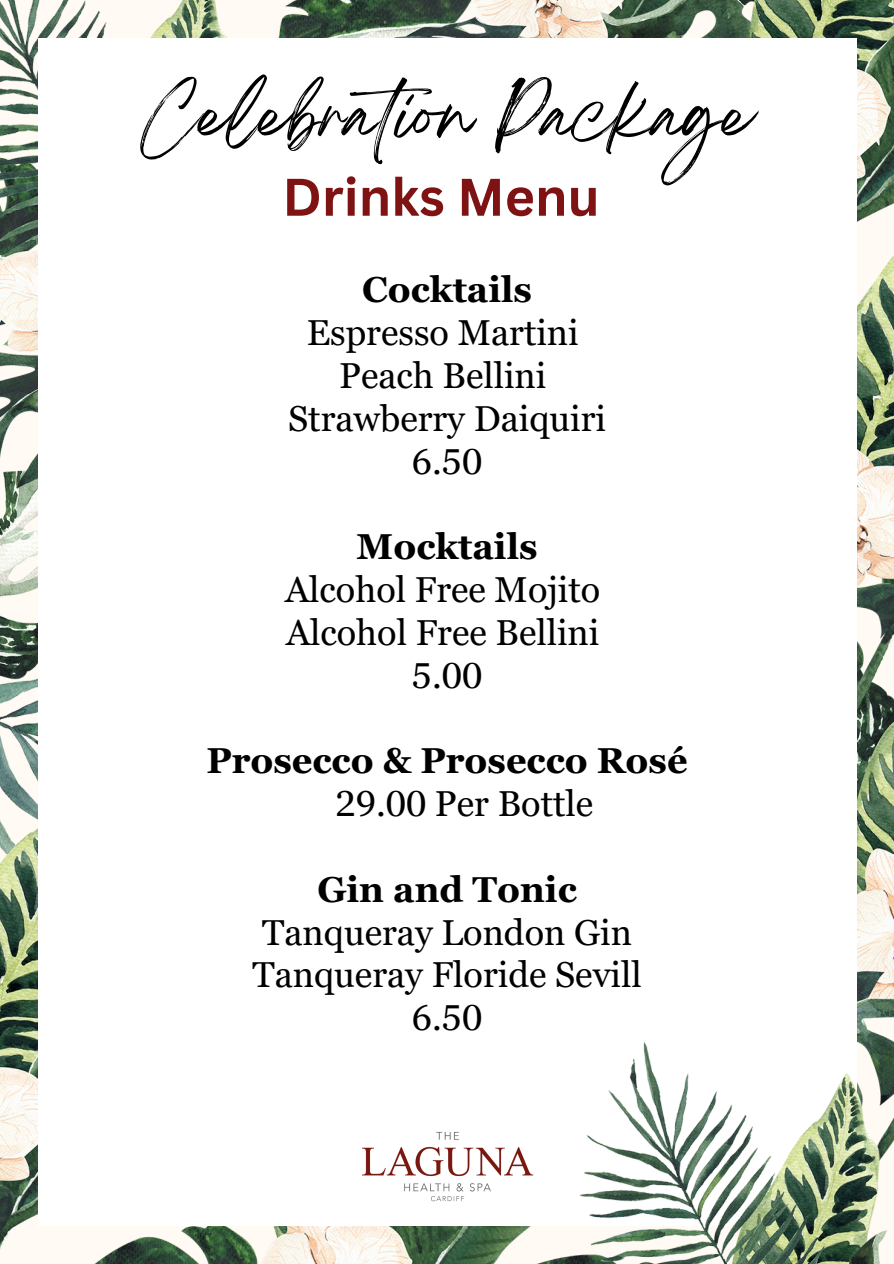
<style>
.page{position:relative;width:894px;height:1264px;background:#fff}
.page>*{position:absolute;margin:0;border:0;box-sizing:border-box;transform-origin:0 0}
.t1{font:58.5px "Breathing";color:#000}
.t2{font:700 51.6px "Canva Sans";color:#7f1212}
.t3{font:36px "Georgia Pro";color:#000}
.t4{font:700 36px "Georgia Pro";color:#000}
</style>
<div class="page">
<img style="left:516px;top:0;width:377px;height:180px">
<img style="left:0;top:520px;width:38px;height:261px">
<img style="left:0;top:781px;width:38px;height:482px">
<img style="left:857px;top:764px;width:36px;height:277px">
<img style="left:38px;top:1226px;width:409px;height:37px">
<img style="left:857px;top:180px;width:36px;height:584px">
<img style="left:0;top:0;width:516px;height:520px">
<div style="left:38px;top:38px;width:817px;height:1188px;background:#fff"></div>
<img style="left:447px;top:1041px;width:446px;height:222px">
<img style="left:362px;top:1126px;width:173px;height:79px">
<p class="t1" style="left:141px;top:97px;width:613px">Celebration Package</p>
<p class="t2" style="left:282px;top:161px;width:319px">Drinks Menu</p>
<p class="t4" style="left:362px;top:269px;width:171px">Cocktails</p>
<p class="t3" style="left:306px;top:312px;width:273px">Espresso Martini</p>
<p class="t3" style="left:339px;top:355px;width:209px">Peach Bellini</p>
<p class="t3" style="left:288px;top:398px;width:319px">Strawberry Daiquiri</p>
<p class="t3" style="left:412px;top:440px;width:72px">6.50</p>
<p class="t4" style="left:356px;top:526px;width:182px">Mocktails</p>
<p class="t3" style="left:285px;top:569px;width:316px">Alcohol Free Mojito</p>
<p class="t3" style="left:286px;top:612px;width:315px">Alcohol Free Bellini</p>
<p class="t3" style="left:412px;top:654px;width:72px">5.00</p>
<p class="t4" style="left:206px;top:740px;width:482px">Prosecco &amp; Prosecco Rosé</p>
<p class="t3" style="left:335px;top:783px;width:259px">29.00 Per Bottle</p>
<p class="t4" style="left:317px;top:868px;width:261px">Gin and Tonic</p>
<p class="t3" style="left:262px;top:911px;width:371px">Tanqueray London Gin</p>
<p class="t3" style="left:252px;top:954px;width:391px">Tanqueray Floride Sevill</p>
<p class="t3" style="left:412px;top:997px;width:72px">6.50</p>
</div>
